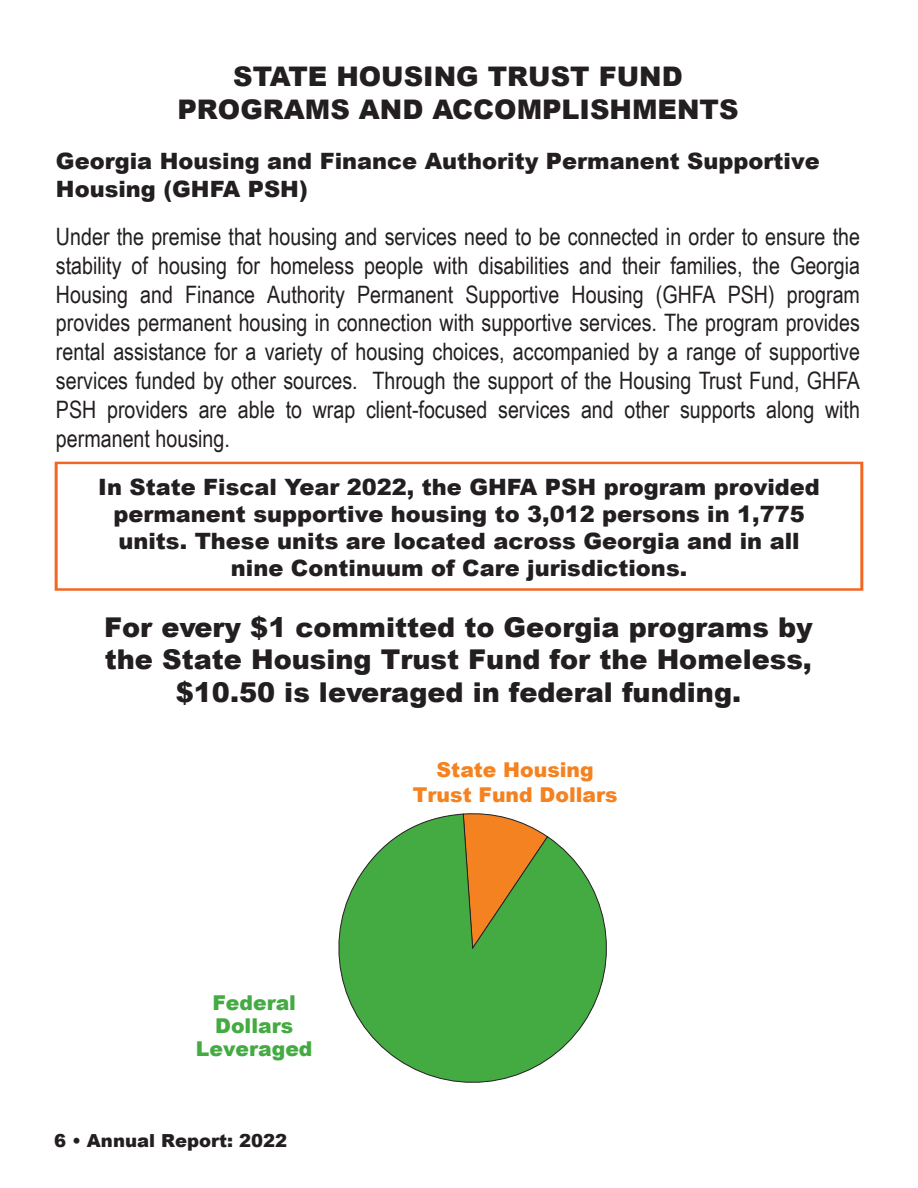
<style>
.page{position:relative;width:918px;height:1188px;background:#fff}
.page>*{position:absolute;margin:0;border:0;box-sizing:border-box;transform-origin:0 0}
.t1{font:900 27.3px/32.7px "Arial";color:#231f20;text-align:center}
.t2{font:900 27px/32.7px "Arial";color:#231f20;text-align:center}
.t3{font:24px/28.8px "Arial Narrow";color:#231f20;text-align:justify}
.t4{font:900 22.5px/27px "Arial";color:#231f20;text-align:center}
.t5{font:900 20.4px/24.6px "Arial";color:#f58220;text-align:center}
.t6{font:900 20.4px/23.1px "Arial";color:#44aa42;text-align:center}
.t7{font:900 18px "Arial";color:#231f20}
</style>
<div class="page">
<div style="left:55px;top:462px;width:808px;height:129px;border:3px solid #f36621"></div>
<svg style="left:338px;top:813px;width:269px;height:270px"></svg>
<p class="t2" style="left:177px;top:60px;width:563px">STATE HOUSING TRUST FUND<br>PROGRAMS AND ACCOMPLISHMENTS</p>
<p class="t4" style="left:56px;top:146px;width:765px;line-height:28.5px;text-align:left">Georgia Housing and Finance Authority Permanent Supportive<br>Housing (GHFA PSH)</p>
<p class="t3" style="left:56px;top:221px;width:806px">Under the premise that housing and services need to be connected in order to ensure the stability of housing for homeless people with disabilities and their families, the Georgia Housing and Finance Authority Permanent Supportive Housing (GHFA PSH) program provides permanent housing in connection with supportive services. The program provides rental assistance for a variety of housing choices, accompanied by a range of supportive services funded by other sources. Through the support of the Housing Trust Fund, GHFA PSH providers are able to wrap client-focused services and other supports along with permanent housing.</p>
<p class="t4" style="left:98px;top:472px;width:723px">In State Fiscal Year 2022, the GHFA PSH program provided permanent supportive housing to 3,012 persons in 1,775 units. These units are located across Georgia and in all nine Continuum of Care jurisdictions.</p>
<p class="t1" style="left:104px;top:610px;width:710px">For every $1 committed to Georgia programs by the State Housing Trust Fund for the Homeless, $10.50 is leveraged in federal funding.</p>
<p class="t6" style="left:196px;top:990px;width:118px">Federal<br>Dollars<br>Leveraged</p>
<p class="t7" style="left:54px;top:1127px;width:235px">6 • Annual Report: 2022</p>
<p class="t5" style="left:413px;top:757px;width:206px">State Housing<br>Trust Fund Dollars</p>
</div>
